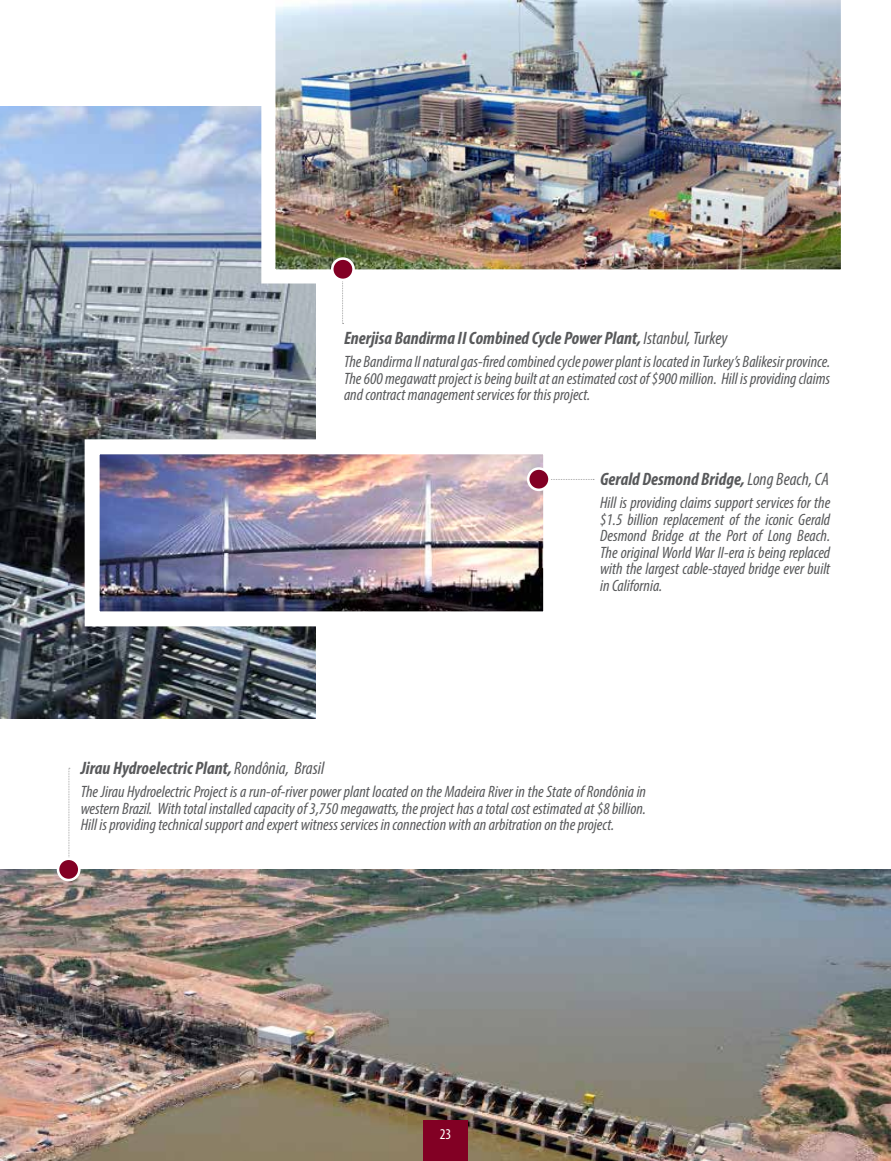
<style>
.page{position:relative;width:891px;height:1161px;background:#fff}
.page>*{position:absolute;margin:0;border:0;box-sizing:border-box;transform-origin:0 0}
.t1{font:italic 700 condensed 18px "Myriad Pro";color:#58595b}
.t2{font:italic condensed 16.5px/16.5px "Myriad Pro";color:#58595b;text-align:justify}
.t3{font:condensed 15px "Myriad Pro";color:#fff}
.s1{font-weight:400}
</style>
<div class="page">
<img style="left:0;top:869px;width:891px;height:292px">
<img style="left:0;top:106px;width:316px;height:612px">
<img style="left:261px;top:0;width:580px;height:284px">
<svg style="left:342px;top:281px;width:2px;height:43px"></svg>
<div style="left:332px;top:259px;width:22px;height:21px;background:#820024;border-radius:50%"></div>
<div style="left:331px;top:257px;width:24px;height:24px;border:3px solid #fff;border-radius:50%"></div>
<svg style="left:69px;top:768px;width:1px;height:89px"></svg>
<div style="left:58px;top:859px;width:21px;height:21px;background:#820024;border-radius:50%"></div>
<div style="left:57px;top:857px;width:24px;height:24px;border:3px solid #fff;border-radius:50%"></div>
<div style="left:423px;top:1120px;width:45px;height:41px;background:#820024"></div>
<img style="left:101px;top:455px;width:441px;height:155px">
<div style="left:85px;top:439px;width:473px;height:187px;border:15px solid #fff"></div>
<svg style="left:551px;top:479px;width:43px;height:1px"></svg>
<div style="left:528px;top:469px;width:21px;height:21px;background:#820024;border-radius:50%"></div>
<div style="left:527px;top:467px;width:24px;height:24px;border:3px solid #fff;border-radius:50%"></div>
<p class="t1" style="left:344px;top:327px;width:385px">Enerjisa Bandirma II Combined Cycle Power Plant, <span class="s1">Istanbul, Turkey</span></p>
<p class="t2" style="left:344px;top:353px;width:488px">The Bandirma II natural gas-fired combined cycle power plant is located in Turkey’s Balikesir province.<br>The 600 megawatt project is being built at an estimated cost of $900 million. Hill is providing claims and contract management services for this project.</p>
<p class="t1" style="left:600px;top:468px;width:230px">Gerald Desmond Bridge, <span class="s1">Long Beach, CA</span></p>
<p class="t2" style="left:600px;top:494px;width:232px">Hill is providing claims support services for the $1.5 billion replacement of the iconic Gerald Desmond Bridge at the Port of Long Beach.<br>The original World War II-era is being replaced with the largest cable-stayed bridge ever built in California.</p>
<p class="t1" style="left:81px;top:757px;width:245px">Jirau Hydroelectric Plant, <span class="s1">Rondônia, Brasil</span></p>
<p class="t2" style="left:81px;top:783px;width:567px">The Jirau Hydroelectric Project is a run-of-river power plant located on the Madeira River in the State of Rondônia in western Brazil. With total installed capacity of 3,750 megawatts, the project has a total cost estimated at $8 billion.<br>Hill is providing technical support and expert witness services in connection with an arbitration on the project.</p>
<p class="t3" style="left:440px;top:1124px;width:13px">23</p>
</div>
